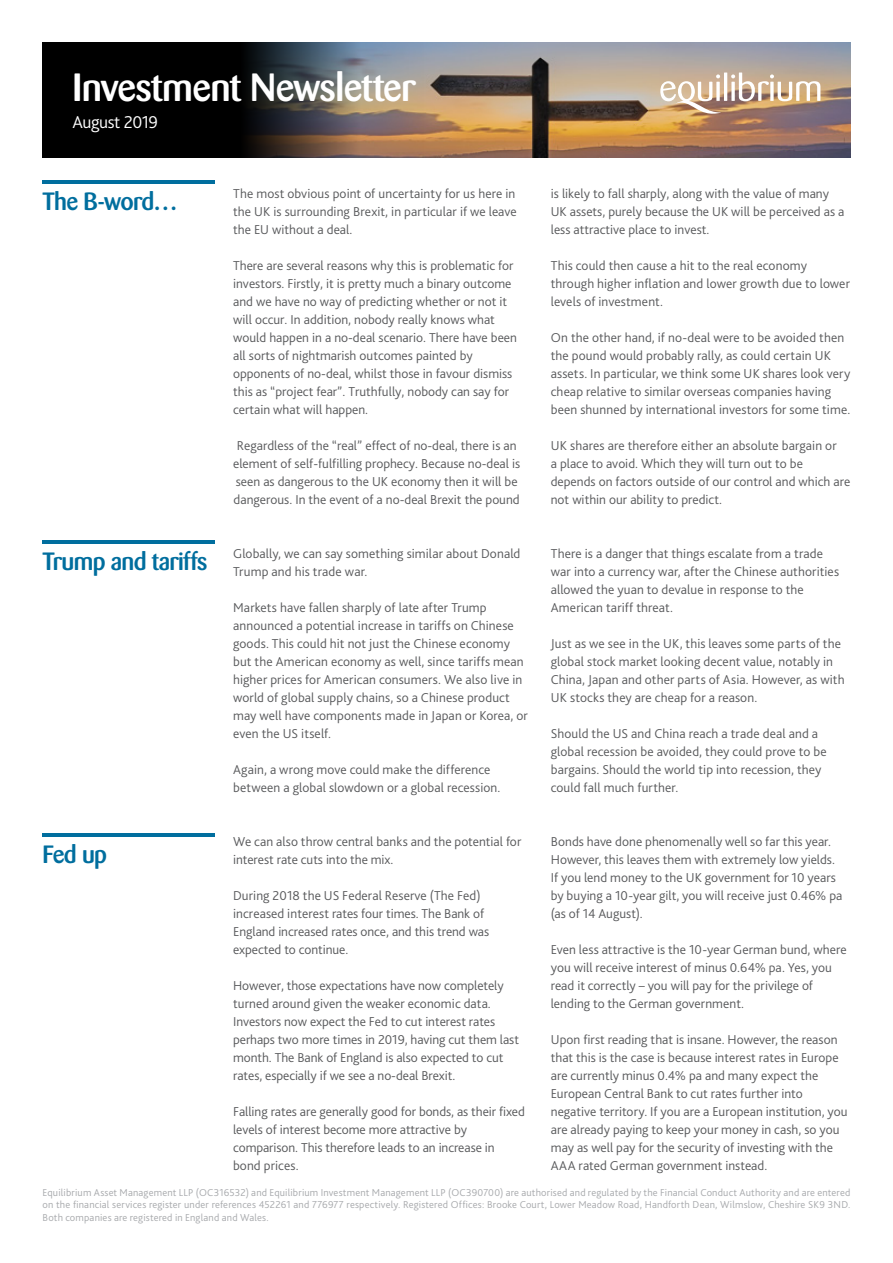
<style>
.page{position:relative;width:893px;height:1263px;background:#fff}
.page>*{position:absolute;margin:0;border:0;box-sizing:border-box;transform-origin:0 0}
.t1{font:500 39px "Barmeno";letter-spacing:-.02em;color:#fff}
.t2{font:500 24.75px "Barmeno";letter-spacing:-.025em;color:#006e9e}
.t3{font:300 18px "Bliss 2";letter-spacing:-.03em;color:#fff}
.t4{font:300 13.5px/18px "Bliss 2";color:#58595b}
.t5{font:300 10.5px/12.6px "Bliss 2";letter-spacing:.015em;color:#a7a9ac;text-align:justify}
</style>
<div class="page">
<img style="left:424px;top:43px;width:426px;height:115px">
<img style="left:43px;top:43px;width:381px;height:115px">
<hr style="left:724px;top:73px;width:3px;height:28px;background:#fff">
<svg style="left:731px;top:73px;width:89px;height:28px"></svg>
<svg style="left:660px;top:74px;width:61px;height:45px"></svg>
<hr style="left:43px;top:180px;width:172px;height:4px;background:#006e9e">
<hr style="left:43px;top:833px;width:172px;height:4px;background:#006e9e">
<hr style="left:43px;top:540px;width:172px;height:4px;background:#006e9e">
<h1 class="t1" style="left:73px;top:64px;width:345px">Investment Newsletter</h1>
<h3 class="t3" style="left:73px;top:111px;width:87px">August 2019</h3>
<h2 class="t2" style="left:43px;top:187px;width:137px">The B-word…</h2>
<p class="t4" style="left:233px;top:184px;width:285px;text-align:justify">The most obvious point of uncertainty for us here in the UK is surrounding Brexit, in particular if we leave the EU without a deal.</p>
<p class="t4" style="left:233px;top:256px;width:285px">There are several reasons why this is problematic for investors. Firstly, it is pretty much a binary outcome and we have no way of predicting whether or not it will occur. In addition, nobody really knows what would happen in a no-deal scenario. There have been all sorts of nightmarish outcomes painted by opponents of no-deal, whilst those in favour dismiss this as “project fear”. Truthfully, nobody can say for certain what will happen.</p>
<p class="t4" style="left:233px;top:436px;width:289px">Regardless of the “real” effect of no-deal, there is an element of self-fulfilling prophecy. Because no-deal is seen as dangerous to the UK economy then it will be dangerous. In the event of a no-deal Brexit the pound</p>
<h2 class="t2" style="left:43px;top:547px;width:167px">Trump and tariffs</h2>
<p class="t4" style="left:233px;top:544px;width:289px">Globally, we can say something similar about Donald<br>Trump and his trade war.</p>
<p class="t4" style="left:233px;top:598px;width:296px">Markets have fallen sharply of late after Trump announced a potential increase in tariffs on Chinese goods. This could hit not just the Chinese economy but the American economy as well, since tariffs mean higher prices for American consumers. We also live in world of global supply chains, so a Chinese product may well have components made in Japan or Korea, or even the US itself.</p>
<p class="t4" style="left:233px;top:760px;width:269px">Again, a wrong move could make the difference between a global slowdown or a global recession.</p>
<h2 class="t2" style="left:43px;top:840px;width:66px">Fed up</h2>
<p class="t4" style="left:233px;top:832px;width:290px">We can also throw central banks and the potential for interest rate cuts into the mix.</p>
<p class="t4" style="left:233px;top:886px;width:258px">During 2018 the US Federal Reserve (The Fed) increased interest rates four times. The Bank of England increased rates once, and this trend was expected to continue.</p>
<p class="t4" style="left:233px;top:976px;width:287px">However, those expectations have now completely turned around given the weaker economic data.<br>Investors now expect the Fed to cut interest rates perhaps two more times in 2019, having cut them last month. The Bank of England is also expected to cut rates, especially if we see a no-deal Brexit.</p>
<p class="t4" style="left:233px;top:1102px;width:293px">Falling rates are generally good for bonds, as their fixed levels of interest become more attractive by comparison. This therefore leads to an increase in bond prices.</p>
<p class="t4" style="left:551px;top:184px;width:295px">is likely to fall sharply, along with the value of many<br>UK assets, purely because the UK will be perceived as a less attractive place to invest.</p>
<p class="t4" style="left:551px;top:256px;width:301px">This could then cause a hit to the real economy through higher inflation and lower growth due to lower levels of investment.</p>
<p class="t4" style="left:551px;top:328px;width:301px">On the other hand, if no-deal were to be avoided then the pound would probably rally, as could certain UK assets. In particular, we think some UK shares look very cheap relative to similar overseas companies having been shunned by international investors for some time.</p>
<p class="t4" style="left:551px;top:436px;width:301px">UK shares are therefore either an absolute bargain or<br>a place to avoid. Which they will turn out to be depends on factors outside of our control and which are not within our ability to predict.</p>
<p class="t4" style="left:551px;top:544px;width:290px">There is a danger that things escalate from a trade war into a currency war, after the Chinese authorities allowed the yuan to devalue in response to the American tariff threat.</p>
<p class="t4" style="left:551px;top:634px;width:295px">Just as we see in the UK, this leaves some parts of the global stock market looking decent value, notably in China, Japan and other parts of Asia. However, as with UK stocks they are cheap for a reason.</p>
<p class="t4" style="left:551px;top:724px;width:277px">Should the US and China reach a trade deal and a global recession be avoided, they could prove to be bargains. Should the world tip into recession, they could fall much further.</p>
<p class="t4" style="left:551px;top:832px;width:293px">Bonds have done phenomenally well so far this year.<br>However, this leaves them with extremely low yields.<br>If you lend money to the UK government for 10 years by buying a 10-year gilt, you will receive just 0.46% pa (as of 14 August).</p>
<p class="t4" style="left:551px;top:940px;width:297px">Even less attractive is the 10-year German bund, where you will receive interest of minus 0.64% pa. Yes, you read it correctly – you will pay for the privilege of lending to the German government.</p>
<p class="t4" style="left:551px;top:1030px;width:298px">Upon first reading that is insane. However, the reason that this is the case is because interest rates in Europe are currently minus 0.4% pa and many expect the European Central Bank to cut rates further into negative territory. If you are a European institution, you are already paying to keep your money in cash, so you may as well pay for the security of investing with the AAA rated German government instead.</p>
<p class="t5" style="left:43px;top:1186px;width:809px">Equilibrium Asset Management LLP (OC316532) and Equilibrium Investment Management LLP (OC390700) are authorised and regulated by the Financial Conduct Authority and are entered on the financial services register under references 452261 and 776977 respectively. Registered Offices: Brooke Court, Lower Meadow Road, Handforth Dean, Wilmslow, Cheshire SK9 3ND.<br>Both companies are registered in England and Wales.</p>
</div>
